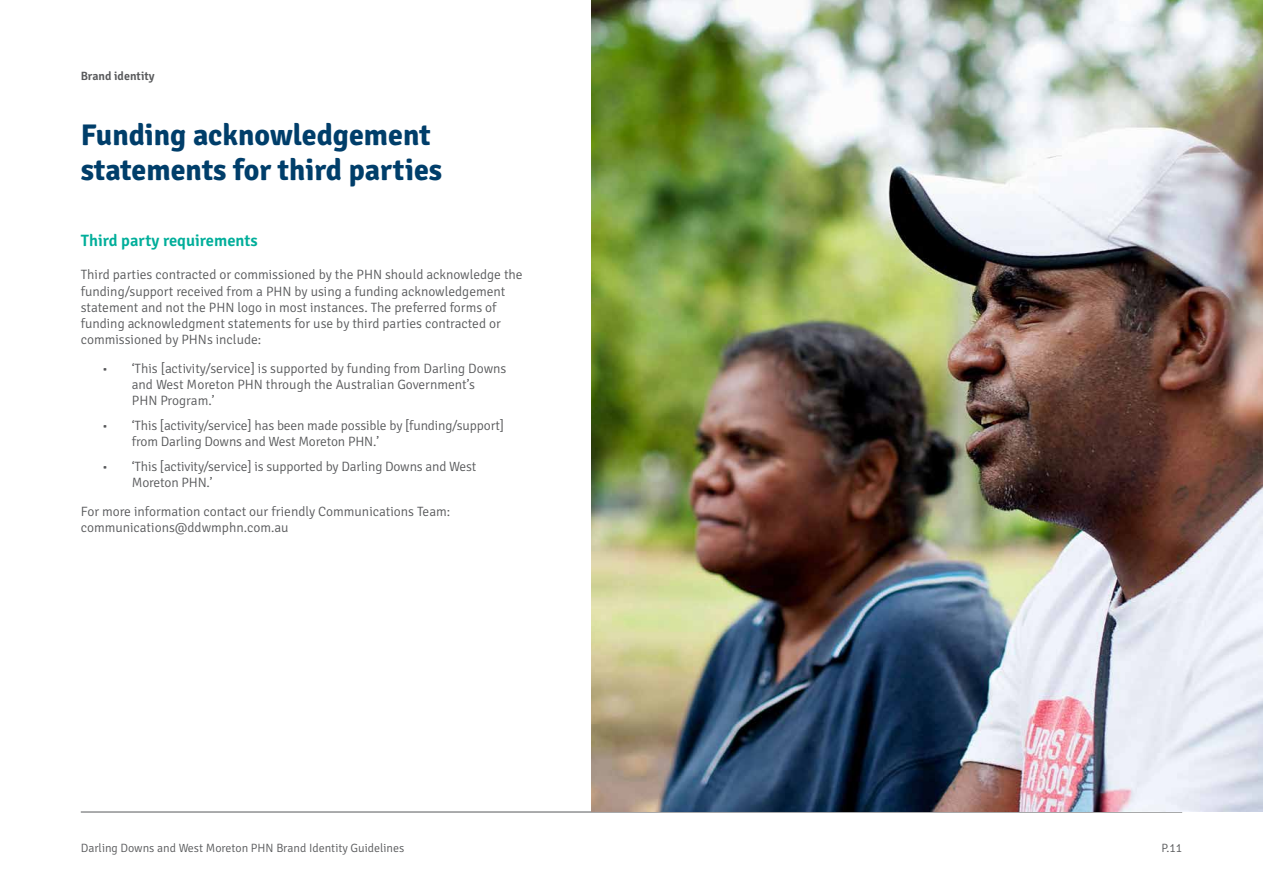
<style>
.page{position:relative;width:1263px;height:893px;background:#fff}
.page>*{position:absolute;margin:0;border:0;box-sizing:border-box;transform-origin:0 0}
.t1{font:700 30px/34.5px "Signika";color:#003e6a}
.t2{font:600 16.5px "Signika";color:#00ae9a}
.t3{font:300 13.5px/16.2px "Signika";color:#58595b}
.t4{font:300 12px "Signika";color:#58595b}
.t5{font:600 12px "Signika";color:#58595b}
</style>
<div class="page">
<hr style="left:81px;top:812px;width:1101px;height:1px;background:#58595b">
<img style="left:591px;top:0;width:672px;height:812px">
<p class="t5" style="left:81px;top:69px;width:75px">Brand identity</p>
<h1 class="t1" style="left:81px;top:118px;width:363px">Funding acknowledgement statements for third parties</h1>
<p class="t2" style="left:81px;top:231px;width:179px">Third party requirements</p>
<p class="t3" style="left:81px;top:267px;width:443px">Third parties contracted or commissioned by the PHN should acknowledge the funding/support received from a PHN by using a funding acknowledgement statement and not the PHN logo in most instances. The preferred forms of funding acknowledgment statements for use by third parties contracted or commissioned by PHNs include:</p>
<p class="t3" style="left:132px;top:361px;width:376px;text-indent:-30px">• ‘This [activity/service] is supported by funding from Darling Downs and West Moreton PHN through the Australian Government’s<br>PHN Program.’</p>
<p class="t3" style="left:132px;top:418px;width:374px;text-indent:-30px">• ‘This [activity/service] has been made possible by [funding/support] from Darling Downs and West Moreton PHN.’</p>
<p class="t3" style="left:132px;top:459px;width:346px;text-indent:-30px">• ‘This [activity/service] is supported by Darling Downs and West<br>Moreton PHN.’</p>
<p class="t3" style="left:81px;top:504px;width:371px">For more information contact our friendly Communications Team: communications@ddwmphn.com.au</p>
<p class="t4" style="left:81px;top:841px;width:325px">Darling Downs and West Moreton PHN Brand Identity Guidelines</p>
<p class="t4" style="left:1161px;top:841px;width:22px">P.11</p>
</div>
